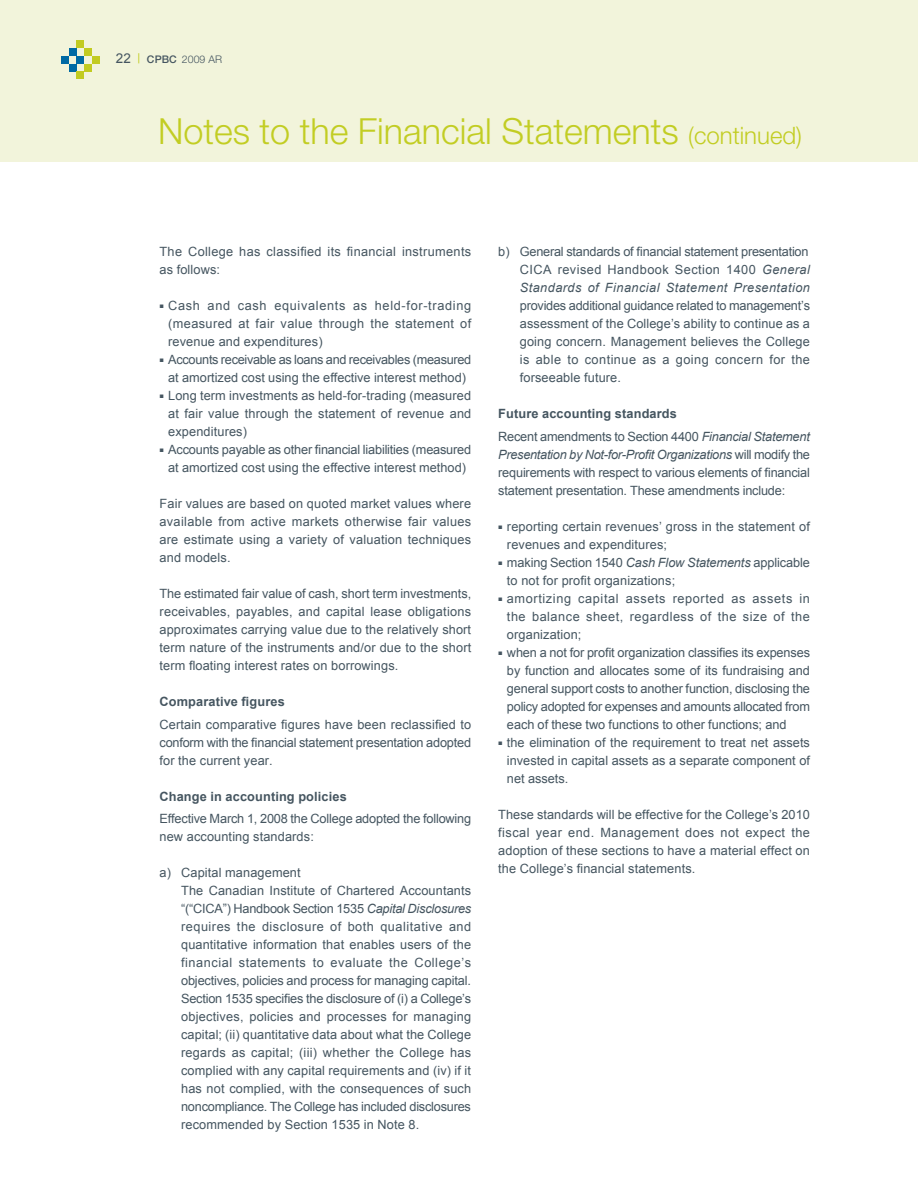
<style>
.page{position:relative;width:918px;height:1188px;background:#fff}
.page>*{position:absolute;margin:0;border:0;box-sizing:border-box;transform-origin:0 0}
.t1{font:300 36px "Helvetica Neue";color:#c2cd23}
.t2{font:12.75px/18px "Arial";letter-spacing:.01em;color:#455560;text-align:justify}
.t3{font:12.75px/18px "Arial";letter-spacing:-.015em;color:#455560}
.t4{font:12.75px/18px "Arial";letter-spacing:-.025em;color:#455560;text-align:center}
.t5{font:12.75px/18px "Arial";letter-spacing:-.01em;color:#455560}
.t6{font:700 12.75px "Arial";letter-spacing:.01em;color:#455560}
.t7{font:300 10.5px "Helvetica Neue";letter-spacing:.01em;color:#455560}
.s1{font-family:"Arial";font-weight:400;font-size:13.5px}
.s2{font-family:"Arial";font-weight:400;font-size:10.8px;color:#c2cd23}
.s3{font-weight:500}
.s4{font-size:24px}
.s5{font-style:italic}
.s6{font-weight:700}
</style>
<div class="page">
<div style="left:0;top:0;width:918px;height:162px;background:#f2f4db"></div>
<div style="left:61px;top:56px;width:8px;height:8px;background:#006aa4"></div>
<div style="left:69px;top:64px;width:7px;height:8px;background:#006aa4"></div>
<div style="left:69px;top:48px;width:7px;height:8px;background:#006aa4"></div>
<div style="left:76px;top:56px;width:8px;height:8px;background:#006aa4"></div>
<div style="left:84px;top:48px;width:8px;height:8px;background:#c2cb20"></div>
<div style="left:84px;top:64px;width:8px;height:8px;background:#c2cb20"></div>
<div style="left:76px;top:40px;width:8px;height:8px;background:#c2cb20"></div>
<div style="left:76px;top:72px;width:8px;height:7px;background:#c2cb20"></div>
<div style="left:92px;top:56px;width:8px;height:8px;background:#c2cb20"></div>
<p class="t7" style="left:116px;top:52px;width:108px"><span class="s1">22</span> <span class="s2">|</span> <span class="s3">CPBC</span> 2009 AR</p>
<h1 class="t1" style="left:158px;top:109px;width:646px">Notes to the Financial Statements <span class="s4">(continued)</span></h1>
<p class="t2" style="left:160px;top:243px;width:313px">The College has classified its financial instruments as follows:</p>
<p class="t2" style="left:168px;top:297px;width:305px;text-indent:-9px"><sup>■</sup> Cash and cash equivalents as held-for-trading (measured at fair value through the statement of revenue and expenditures)</p>
<p class="t4" style="left:160px;top:351px;width:313px"><sup>■</sup> Accounts receivable as loans and receivables (measured at amortized cost using the effective interest method)</p>
<p class="t2" style="left:168px;top:387px;width:305px;text-indent:-9px"><sup>■</sup> Long term investments as held-for-trading (measured at fair value through the statement of revenue and expenditures)</p>
<p class="t3" style="left:160px;top:441px;width:313px;text-align:center"><sup>■</sup> Accounts payable as other financial liabilities (measured at amortized cost using the effective interest method)</p>
<p class="t2" style="left:160px;top:495px;width:313px">Fair values are based on quoted market values where available from active markets otherwise fair values are estimate using a variety of valuation techniques and models.</p>
<p class="t2" style="left:160px;top:585px;width:313px">The estimated fair value of cash, short term investments, receivables, payables, and capital lease obligations approximates carrying value due to the relatively short term nature of the instruments and/or due to the short term floating interest rates on borrowings.</p>
<p class="t6" style="left:160px;top:694px;width:127px">Comparative figures</p>
<p class="t2" style="left:160px;top:716px;width:313px">Certain comparative figures have been reclassified to conform with the financial statement presentation adopted for the current year.</p>
<p class="t6" style="left:160px;top:788px;width:189px">Change in accounting policies</p>
<p class="t3" style="left:160px;top:810px;width:313px">Effective March 1, 2008 the College adopted the following new accounting standards:</p>
<p class="t2" style="left:181px;top:864px;width:292px;text-align:left;text-indent:-22px">a) Capital management<br>The Canadian Institute of Chartered Accountants “(“CICA”) Handbook Section 1535 <span class="s5">Capital Disclosures </span>requires the disclosure of both qualitative and quantitative information that enables users of the financial statements to evaluate the College’s objectives, policies and process for managing capital.<br>Section 1535 specifies the disclosure of (i) a College’s objectives, policies and processes for managing capital; (ii) quantitative data about what the College regards as capital; (iii) whether the College has complied with any capital requirements and (iv) if it has not complied, with the consequences of such noncompliance. The College has included disclosures recommended by Section 1535 in Note 8.</p>
<p class="t2" style="left:520px;top:243px;width:292px;text-indent:-22px">b) General standards of financial statement presentation CICA revised Handbook Section 1400 <span class="s5">General Standards of Financial Statement Presentation</span></p>
<p class="t2" style="left:520px;top:297px;width:292px">provides additional guidance related to management’s assessment of the College’s ability to continue as a going concern. Management believes the College is able to continue as a going concern for the forseeable future.</p>
<p class="t3" style="left:498px;top:403px;width:313px;line-height:22.5px"><span class="s6">Future accounting standards<br></span>Recent amendments to Section 4400 <span class="s5">Financial Statement</span></p>
<p class="t2" style="left:498px;top:446px;width:313px"><span class="s5">Presentation by Not-for-Profit Organizations</span> will modify the requirements with respect to various elements of financial statement presentation. These amendments include:</p>
<p class="t2" style="left:507px;top:518px;width:304px;text-indent:-9px"><sup>■</sup> reporting certain revenues’ gross in the statement of revenues and expenditures;</p>
<p class="t5" style="left:507px;top:554px;width:304px;text-indent:-9px"><sup>■</sup> making Section 1540 <span class="s5">Cash Flow Statements</span> applicable to not for profit organizations;</p>
<p class="t2" style="left:507px;top:590px;width:305px;text-indent:-9px"><sup>■</sup> amortizing capital assets reported as assets in the balance sheet, regardless of the size of the organization;</p>
<p class="t2" style="left:507px;top:644px;width:305px;text-indent:-9px"><sup>■</sup> when a not for profit organization classifies its expenses by function and allocates some of its fundraising and general support costs to another function, disclosing the policy adopted for expenses and amounts allocated from each of these two functions to other functions; and</p>
<p class="t2" style="left:507px;top:734px;width:305px;text-indent:-9px"><sup>■</sup> the elimination of the requirement to treat net assets invested in capital assets as a separate component of net assets.</p>
<p class="t2" style="left:498px;top:806px;width:313px">These standards will be effective for the College’s 2010 fiscal year end. Management does not expect the adoption of these sections to have a material effect on the College’s financial statements.</p>
</div>
